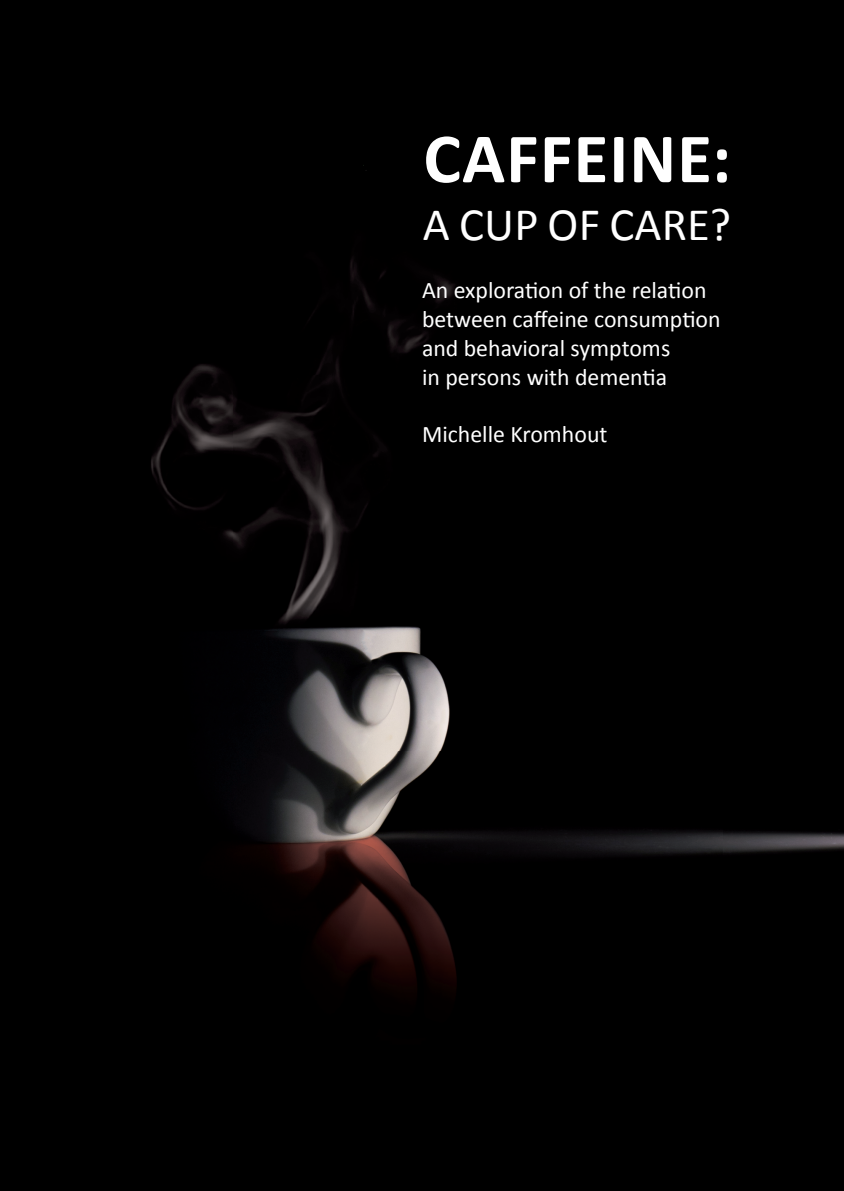
<style>
.page{position:relative;width:844px;height:1191px;background:#fff}
.page>*{position:absolute;margin:0;border:0;box-sizing:border-box;transform-origin:0 0}
.t1{font:700 71.23px "Calibri";letter-spacing:.015em;color:#fff}
.t2{font:46.73px "Calibri";letter-spacing:.005em;color:#fff}
.t3{font:23.8px/28.9px "Calibri";color:#fff}
</style>
<div class="page">
<img style="left:0;top:0;width:843px;height:1191px">
<h1 class="t1" style="left:423px;top:113px;width:309px">CAFFEINE:</h1>
<h2 class="t2" style="left:423px;top:195px;width:309px">A CUP OF CARE?</h2>
<p class="t3" style="left:422px;top:275px;width:300px">An exploration of the relation between caffeine consumption and behavioral symptoms<br>in persons with dementia</p>
<p class="t3" style="left:422px;top:419px;width:187px">Michelle Kromhout</p>
</div>
